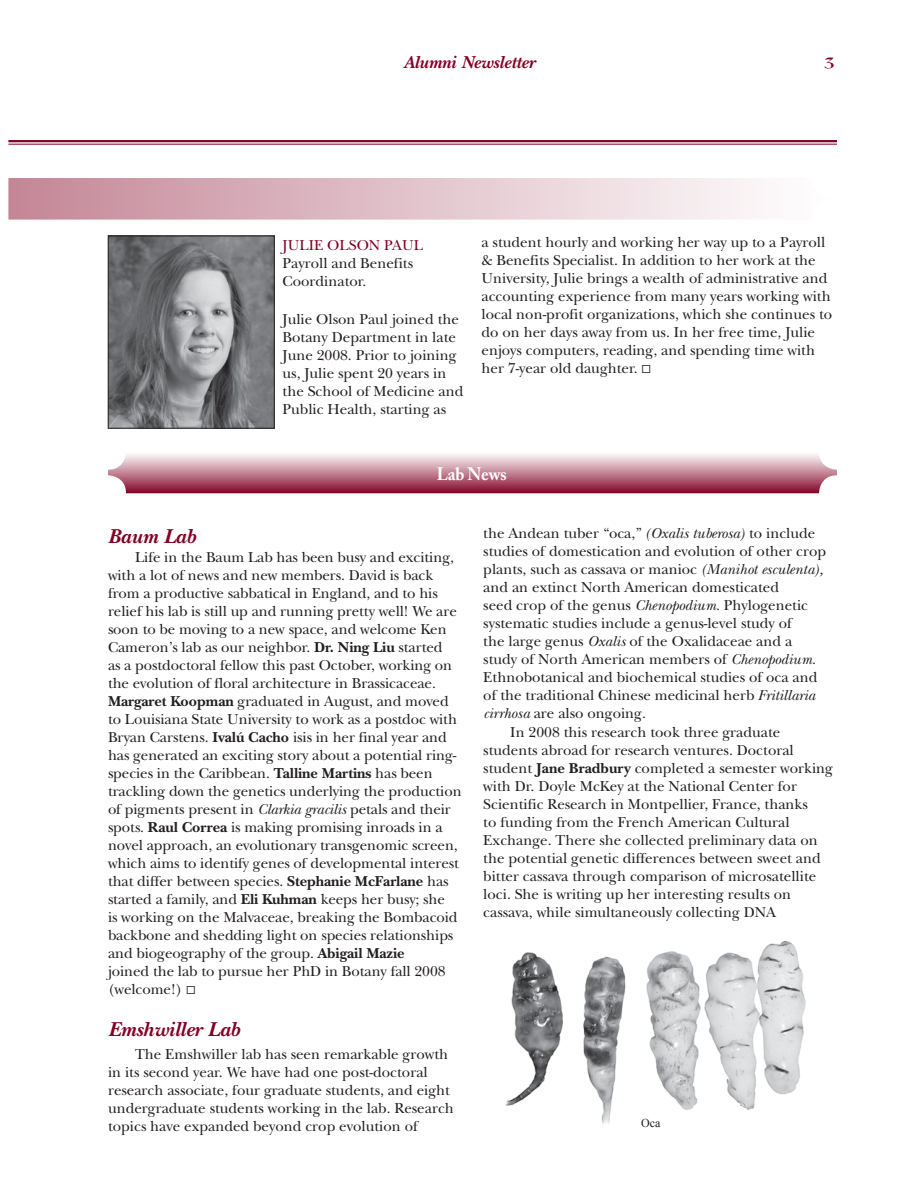
<style>
.page{position:relative;width:918px;height:1188px;background:#fff}
.page>*{position:absolute;margin:0;border:0;box-sizing:border-box;transform-origin:0 0}
.t1{font:italic 700 21px "New Baskerville";color:#820024}
.t2{font:italic 700 18px "New Baskerville";color:#820024}
.t3{font:700 18px "Adobe Caslon Pro";letter-spacing:-.01em;color:#fff;scale:.95 1}
.t4{font:15px/18px "New Baskerville";color:#231f20}
.t5{font:15px "New Baskerville";color:#820024}
.t6{font:15px "Swordsman Extended";color:#820024}
.t7{font:12px "Times New Roman";color:#231f20}
.s1{font-weight:700}
.s2{font-style:italic}
</style>
<div class="page">
<svg style="left:8px;top:178px;width:750px;height:42px;background:#dfbfc8"></svg>
<svg style="left:108px;top:454px;width:729px;height:39px;background:#c28395"></svg>
<hr style="left:0;top:140px;width:837px;height:2px;background:#820024">
<hr style="left:0;top:144px;width:837px;height:1px;background:#820024">
<img style="left:110px;top:238px;width:162px;height:188px">
<div style="left:108px;top:236px;width:166px;height:192px;border:1px solid #231f20"></div>
<img style="left:505px;top:941px;width:301px;height:183px">
<div style="left:0;top:63px;width:8px;height:234px;background:#fff"></div>
<p class="t2" style="left:404px;top:51px;width:133px">Alumni Newsletter</p>
<p class="t6" style="left:823px;top:56px;width:11px">3</p>
<p class="t5" style="left:283px;top:236px;width:142px">JULIE OLSON PAUL</p>
<p class="t4" style="left:283px;top:254px;width:132px">Payroll and Benefits<br>Coordinator.</p>
<p class="t4" style="left:283px;top:310px;width:182px">Julie Olson Paul joined the<br>Botany Department in late<br>June 2008. Prior to joining us, Julie spent 20 years in the School of Medicine and<br>Public Health, starting as</p>
<p class="t4" style="left:482px;top:233px;width:352px">a student hourly and working her way up to a Payroll &amp; Benefits Specialist. In addition to her work at the University, Julie brings a wealth of administrative and accounting experience from many years working with local non-profit organizations, which she continues to do on her days away from us. In her free time, Julie enjoys computers, reading, and spending time with her 7-year old daughter.</p>
<p class="t3" style="left:437px;top:463px;width:75px">Lab News</p>
<h1 class="t1" style="left:108px;top:523px;width:90px">Baum Lab</h1>
<p class="t4" style="left:108px;top:548px;width:355px;text-indent:27px">Life in the Baum Lab has been busy and exciting, with a lot of news and new members. David is back from a productive sabbatical in England, and to his relief his lab is still up and running pretty well! We are soon to be moving to a new space, and welcome Ken Cameron’s lab as our neighbor. <span class="s1">Dr. Ning Liu</span> started<br>as a postdoctoral fellow this past October, working on the evolution of floral architecture in Brassicaceae.<br><span class="s1">Margaret Koopman</span> graduated in August, and moved to Louisiana State University to work as a postdoc with Bryan Carstens. <span class="s1">Ivalú Cacho</span> isis in her final year and has generated an exciting story about a potential ring&shy;species in the Caribbean. <span class="s1">Talline Martins</span> has been trackling down the genetics underlying the production of pigments present in <span class="s2">Clarkia gracilis</span> petals and their spots. <span class="s1">Raul Correa</span> is making promising inroads in a novel approach, an evolutionary transgenomic screen, which aims to identify genes of developmental interest that differ between species. <span class="s1">Stephanie McFarlane</span> has started a family, and <span class="s1">Eli Kuhman</span> keeps her busy; she<br>is working on the Malvaceae, breaking the Bombacoid backbone and shedding light on species relationships and biogeography of the group. <span class="s1">Abigail Mazie<br></span>joined the lab to pursue her PhD in Botany fall 2008 (welcome!)</p>
<h1 class="t1" style="left:108px;top:1016px;width:134px">Emshwiller Lab</h1>
<p class="t4" style="left:108px;top:1045px;width:347px;text-indent:27px">The Emshwiller lab has seen remarkable growth in its second year. We have had one post-doctoral research associate, four graduate students, and eight undergraduate students working in the lab. Research topics have expanded beyond crop evolution of</p>
<p class="t4" style="left:483px;top:524px;width:334px">the Andean tuber “oca,” <span class="s2">(Oxalis tuberosa)</span> to include</p>
<p class="t4" style="left:483px;top:542px;width:344px">studies of domestication and evolution of other crop</p>
<p class="t4" style="left:483px;top:560px;width:342px">plants, such as cassava or manioc <span class="s2">(Manihot esculenta),</span></p>
<p class="t4" style="left:483px;top:578px;width:297px">and an extinct North American domesticated</p>
<p class="t4" style="left:483px;top:596px;width:326px">seed crop of the genus <span class="s2">Chenopodium.</span> Phylogenetic</p>
<p class="t4" style="left:483px;top:614px;width:310px">systematic studies include a genus-level study of</p>
<p class="t4" style="left:483px;top:632px;width:311px">the large genus <span class="s2">Oxalis</span> of the Oxalidaceae and a</p>
<p class="t4" style="left:483px;top:650px;width:334px">study of North American members of <span class="s2">Chenopodium.</span></p>
<p class="t4" style="left:483px;top:668px;width:336px">Ethnobotanical and biochemical studies of oca and</p>
<p class="t4" style="left:483px;top:686px;width:334px">of the traditional Chinese medicinal herb <span class="s2">Fritillaria</span></p>
<p class="t4" style="left:483px;top:704px;width:164px"><span class="s2">cirrhosa</span> are also ongoing.</p>
<p class="t4" style="left:510px;top:723px;width:271px">In 2008 this research took three graduate</p>
<p class="t4" style="left:483px;top:741px;width:312px">students abroad for research ventures. Doctoral</p>
<p class="t4" style="left:483px;top:759px;width:351px">student <span class="s1">Jane Bradbury</span> completed a semester working</p>
<p class="t4" style="left:483px;top:777px;width:315px">with Dr. Doyle McKey at the National Center for</p>
<p class="t4" style="left:483px;top:795px;width:326px">Scientific Research in Montpellier, France, thanks</p>
<p class="t4" style="left:483px;top:813px;width:308px">to funding from the French American Cultural</p>
<p class="t4" style="left:483px;top:831px;width:336px">Exchange. There she collected preliminary data on</p>
<p class="t4" style="left:483px;top:849px;width:339px">the potential genetic differences between sweet and</p>
<p class="t4" style="left:483px;top:867px;width:335px">bitter cassava through comparison of microsatellite</p>
<p class="t4" style="left:483px;top:885px;width:309px">loci. She is writing up her interesting results on</p>
<p class="t4" style="left:483px;top:903px;width:294px">cassava, while simultaneously collecting DNA</p>
<p class="t7" style="left:641px;top:1115px;width:21px">Oca</p>
</div>
